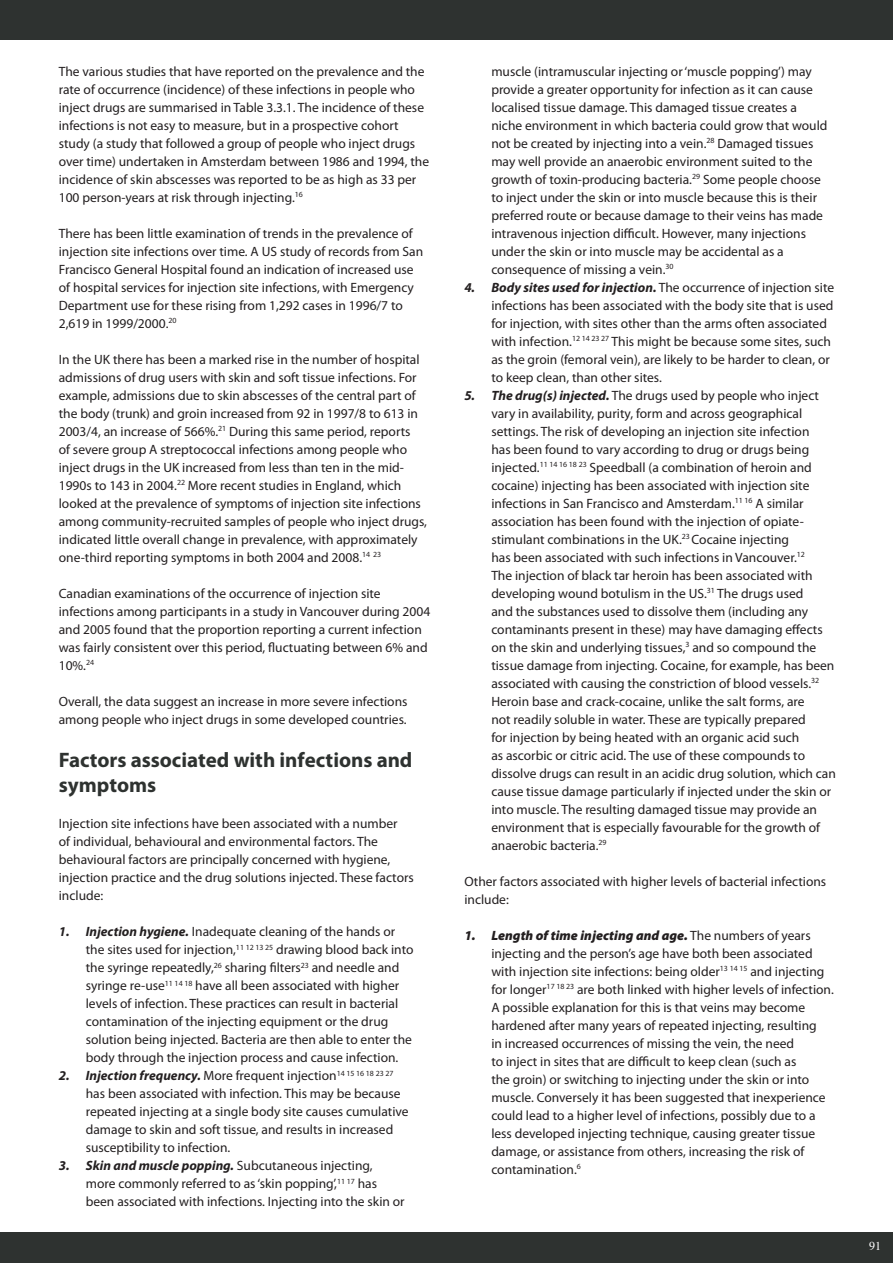
<style>
.page{position:relative;width:893px;height:1263px;background:#fff}
.page>*{position:absolute;margin:0;border:0;box-sizing:border-box;transform-origin:0 0}
.t1{font:700 21px/25.2px "Myriad Pro";color:#2e3230}
.t2{font:13.5px/18px "Myriad Pro";color:#231f20}
.t3{font:12px "Times";color:#fff}
.s1{font-weight:700;font-style:italic}
.s2{font-weight:900;font-style:italic}
</style>
<div class="page">
<div style="left:0;top:0;width:893px;height:39px;background:#2e3230"></div>
<div style="left:0;top:1233px;width:893px;height:30px;background:#2e3230"></div>
<p class="t2" style="left:59px;top:62px;width:372px">The various studies that have reported on the prevalence and the rate of occurrence (incidence) of these infections in people who inject drugs are summarised in Table 3.3.1. The incidence of these infections is not easy to measure, but in a prospective cohort study (a study that followed a group of people who inject drugs over time) undertaken in Amsterdam between 1986 and 1994, the incidence of skin abscesses was reported to be as high as 33 per 100 person-years at risk through injecting.<sup>16</sup></p>
<p class="t2" style="left:59px;top:224px;width:366px">There has been little examination of trends in the prevalence of injection site infections over time. A US study of records from San Francisco General Hospital found an indication of increased use of hospital services for injection site infections, with Emergency Department use for these rising from 1,292 cases in 1996/7 to 2,619 in 1999/2000.<sup>20</sup></p>
<p class="t2" style="left:59px;top:350px;width:370px">In the UK there has been a marked rise in the number of hospital admissions of drug users with skin and soft tissue infections. For example, admissions due to skin abscesses of the central part of the body (trunk) and groin increased from 92 in 1997/8 to 613 in 2003/4, an increase of 566%.<sup>21</sup> During this same period, reports<br>of severe group A streptococcal infections among people who inject drugs in the UK increased from less than ten in the mid-1990s to 143 in 2004.<sup>22</sup> More recent studies in England, which looked at the prevalence of symptoms of injection site infections among community-recruited samples of people who inject drugs, indicated little overall change in prevalence, with approximately one-third reporting symptoms in both 2004 and 2008.<sup>14</sup> <sup>23</sup></p>
<p class="t2" style="left:59px;top:584px;width:373px">Canadian examinations of the occurrence of injection site infections among participants in a study in Vancouver during 2004 and 2005 found that the proportion reporting a current infection was fairly consistent over this period, fluctuating between 6% and 10%.<sup>24</sup></p>
<p class="t2" style="left:59px;top:692px;width:350px">Overall, the data suggest an increase in more severe infections among people who inject drugs in some developed countries.</p>
<h1 class="t1" style="left:59px;top:747px;width:355px">Factors associated with infections and symptoms</h1>
<p class="t2" style="left:59px;top:815px;width:357px">Injection site infections have been associated with a number<br>of individual, behavioural and environmental factors. The behavioural factors are principally concerned with hygiene, injection practice and the drug solutions injected. These factors include:</p>
<p class="t2" style="left:86px;top:923px;width:329px;text-indent:-27px"><span class="s1">1. Injection hygiene.</span> Inadequate cleaning of the hands or the sites used for injection,<sup>11</sup> <sup>12</sup> <sup>13</sup> <sup>25</sup> drawing blood back into the syringe repeatedly,<sup>26</sup> sharing filters<sup>23</sup> and needle and syringe re-use<sup>11</sup> <sup>14</sup> <sup>18</sup> have all been associated with higher levels of infection. These practices can result in bacterial contamination of the injecting equipment or the drug solution being injected. Bacteria are then able to enter the body through the injection process and cause infection.</p>
<p class="t2" style="left:86px;top:1067px;width:324px;text-indent:-27px"><span class="s1">2. Injection frequency.</span> More frequent injection<sup>14</sup> <sup>15</sup> <sup>16</sup> <sup>18</sup> <sup>23</sup> <sup>27 </sup>has been associated with infection. This may be because repeated injecting at a single body site causes cumulative damage to skin and soft tissue, and results in increased susceptibility to infection.</p>
<p class="t2" style="left:86px;top:1157px;width:320px;text-indent:-27px"><span class="s1">3. Skin and muscle popping.</span> Subcutaneous injecting, more commonly referred to as ‘skin popping’,<sup>11</sup> <sup>17</sup> has been associated with infections. Injecting into the skin or</p>
<p class="t2" style="left:491px;top:62px;width:338px">muscle (intramuscular injecting or ‘muscle popping’) may provide a greater opportunity for infection as it can cause localised tissue damage. This damaged tissue creates a niche environment in which bacteria could grow that would not be created by injecting into a vein.<sup>28</sup> Damaged tissues may well provide an anaerobic environment suited to the growth of toxin-producing bacteria.<sup>29</sup> Some people choose to inject under the skin or into muscle because this is their preferred route or because damage to their veins has made intravenous injection difficult. However, many injections under the skin or into muscle may be accidental as a consequence of missing a vein.<sup>30</sup></p>
<p class="t2" style="left:491px;top:278px;width:344px;text-indent:-27px"><span class="s1">4. Body sites used for injection.</span> The occurrence of injection site infections has been associated with the body site that is used for injection, with sites other than the arms often associated with infection.<sup>12</sup> <sup>14</sup> <sup>23</sup> <sup>27</sup> This might be because some sites, such as the groin (femoral vein), are likely to be harder to clean, or to keep clean, than other sites.</p>
<p class="t2" style="left:491px;top:386px;width:346px;text-indent:-27px"><span class="s1">5. The drug(s) injected.</span> The drugs used by people who inject vary in availability, purity, form and across geographical settings. The risk of developing an injection site infection<br>has been found to vary according to drug or drugs being injected.<sup>11</sup> <sup>14</sup> <sup>16</sup> <sup>18</sup> <sup>23</sup> Speedball (a combination of heroin and cocaine) injecting has been associated with injection site infections in San Francisco and Amsterdam.<sup>11</sup> <sup>16</sup> A similar association has been found with the injection of opiate&shy;stimulant combinations in the UK.<sup>23</sup> Cocaine injecting<br>has been associated with such infections in Vancouver.<sup>12<br></sup>The injection of black tar heroin has been associated with developing wound botulism in the US.<sup>31</sup> The drugs used<br>and the substances used to dissolve them (including any contaminants present in these) may have damaging effects on the skin and underlying tissues,<sup>3</sup> and so compound the tissue damage from injecting. Cocaine, for example, has been associated with causing the constriction of blood vessels.<sup>32<br></sup>Heroin base and crack-cocaine, unlike the salt forms, are<br>not readily soluble in water. These are typically prepared<br>for injection by being heated with an organic acid such<br>as ascorbic or citric acid. The use of these compounds to dissolve drugs can result in an acidic drug solution, which can cause tissue damage particularly if injected under the skin or into muscle. The resulting damaged tissue may provide an environment that is especially favourable for the growth of anaerobic bacteria.<sup>29</sup></p>
<p class="t2" style="left:464px;top:872px;width:363px">Other factors associated with higher levels of bacterial infections include:</p>
<p class="t2" style="left:491px;top:926px;width:344px;text-indent:-27px"><span class="s2">1. Length of time injecting and age.</span> The numbers of years injecting and the person’s age have both been associated with injection site infections: being older<sup>13</sup> <sup>14</sup> <sup>15</sup> and injecting for longer<sup>17</sup> <sup>18</sup> <sup>23</sup> are both linked with higher levels of infection.<br>A possible explanation for this is that veins may become hardened after many years of repeated injecting, resulting<br>in increased occurrences of missing the vein, the need<br>to inject in sites that are difficult to keep clean (such as<br>the groin) or switching to injecting under the skin or into muscle. Conversely it has been suggested that inexperience could lead to a higher level of infections, possibly due to a less developed injecting technique, causing greater tissue damage, or assistance from others, increasing the risk of contamination.<sup>6</sup></p>
<p class="t3" style="left:869px;top:1235px;width:13px">91</p>
</div>
